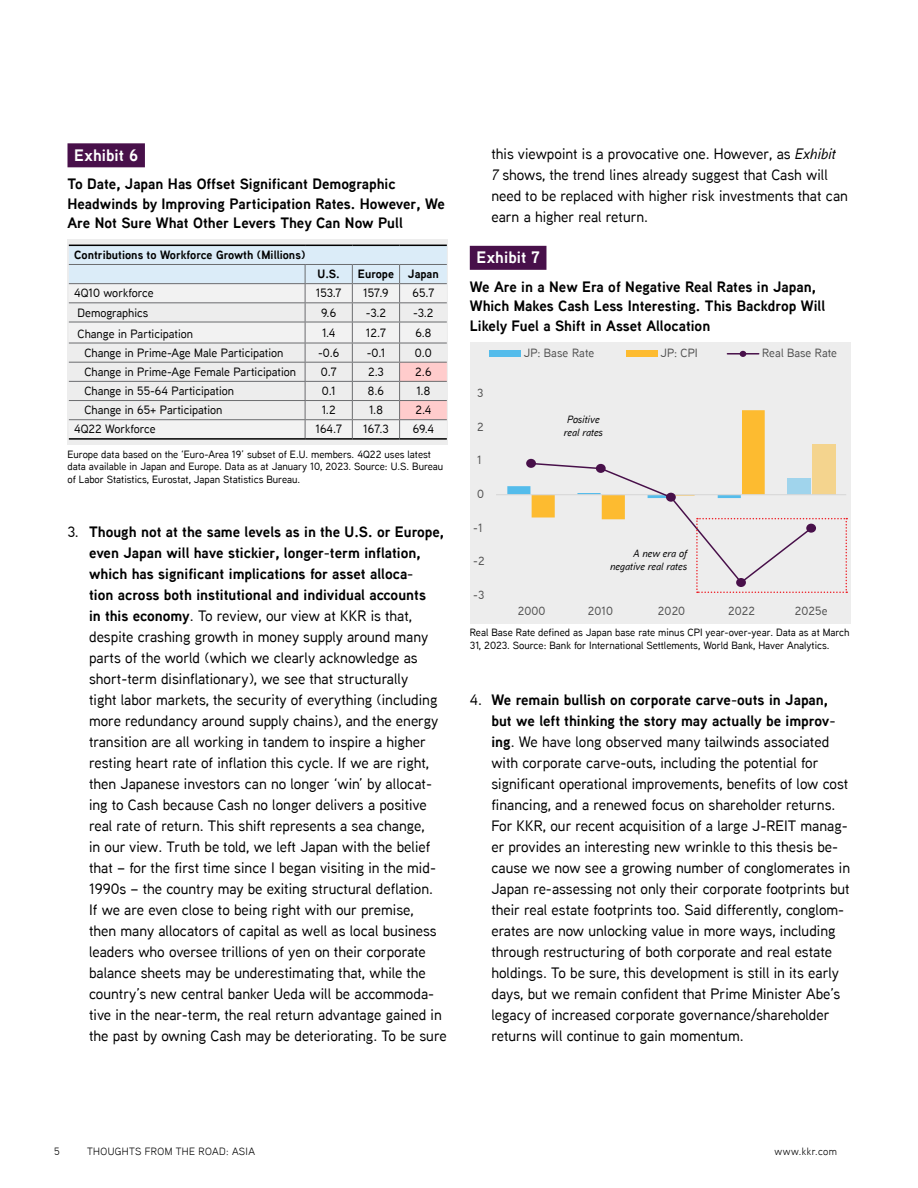
<style>
.page{position:relative;width:918px;height:1188px;background:#fff}
.page>*{position:absolute;margin:0;border:0;box-sizing:border-box;transform-origin:0 0}
.t1{font:700 16.5px "Aaux Next";letter-spacing:.01em;color:#fff}
.t2{font:500 15px/21px "Aaux Next";color:#000}
.t3{font:700 15px/19.5px "Aaux Next";color:#000}
.t4{font:500 12px "Aaux Next";color:#000}
.t5{font:700 12px "Aaux Next";color:#000}
.t6{font:500 11.85px "Aaux Next";letter-spacing:.01em;color:#505050}
.t7{font:500 10.5px/12.6px "Aaux Next";color:#000}
.t8{font:italic 500 10.5px/12.6px "Aaux Next";color:#000001;text-align:center}
.t9{font:10.5px "Aaux Next";letter-spacing:.04em;color:#000}
.s1{font-weight:700}
.s2{font-style:italic}
</style>
<div class="page">
<div style="left:68px;top:239px;width:380px;height:206px;background:#ededed"></div>
<div style="left:68px;top:143px;width:77px;height:24px;background:#48104a"></div>
<hr style="left:69px;top:438px;width:236px;height:2px;background:#000">
<hr style="left:305px;top:438px;width:47px;height:2px;background:#000">
<hr style="left:352px;top:438px;width:48px;height:2px;background:#000">
<hr style="left:400px;top:438px;width:47px;height:2px;background:#000">
<svg style="left:69px;top:245px;width:378px;height:193px"></svg>
<div style="left:470px;top:342px;width:380px;height:282px;background:#ededed"></div>
<div style="left:470px;top:246px;width:76px;height:24px;background:#48104a"></div>
<hr style="left:496px;top:494px;width:350px;height:1px;background:#d8d8d8">
<div style="left:489px;top:350px;width:32px;height:7px;background:#54bceb"></div>
<div style="left:626px;top:350px;width:31px;height:7px;background:#fdbb30"></div>
<hr style="left:727px;top:353px;width:32px;height:2px;background:#48104a">
<svg style="left:740px;top:351px;width:6px;height:6px"></svg>
<svg style="left:507px;top:410px;width:340px;height:183px"></svg>
<p class="t1" style="left:74px;top:144px;width:66px">Exhibit 6</p>
<p class="t3" style="left:68px;top:174px;width:379px">To Date, Japan Has Offset Significant Demographic<br>Headwinds by Improving Participation Rates. However, We<br>Are Not Sure What Other Levers They Can Now Pull</p>
<p class="t5" style="left:74px;top:246px;width:233px">Contributions to Workforce Growth (Millions)</p>
<p class="t5" style="left:318px;top:266px;width:24px">U.S.</p>
<p class="t5" style="left:358px;top:266px;width:82px">Europe Japan</p>
<p class="t4" style="left:74px;top:285px;width:81px">4Q10 workforce</p>
<p class="t4" style="left:316px;top:285px;width:27px">153.7</p>
<p class="t4" style="left:363px;top:285px;width:27px">157.9</p>
<p class="t4" style="left:412px;top:285px;width:23px">65.7</p>
<p class="t4" style="left:78px;top:304px;width:72px">Demographics</p>
<p class="t4" style="left:321px;top:304px;width:17px">9.6</p>
<p class="t4" style="left:366px;top:304px;width:22px">-3.2</p>
<p class="t4" style="left:413px;top:304px;width:22px">-3.2</p>
<p class="t4" style="left:78px;top:325px;width:117px">Change in Participation</p>
<p class="t4" style="left:322px;top:324px;width:15px">1.4</p>
<p class="t4" style="left:366px;top:324px;width:22px">12.7</p>
<p class="t4" style="left:415px;top:324px;width:18px">6.8</p>
<p class="t4" style="left:84px;top:344px;width:200px">Change in Prime-Age Male Participation</p>
<p class="t4" style="left:318px;top:344px;width:23px">-0.6</p>
<p class="t4" style="left:367px;top:344px;width:20px">-0.1</p>
<p class="t4" style="left:415px;top:344px;width:19px">0.0</p>
<p class="t4" style="left:84px;top:364px;width:213px">Change in Prime-Age Female Participation</p>
<p class="t4" style="left:321px;top:364px;width:17px">0.7</p>
<p class="t4" style="left:368px;top:364px;width:17px">2.3</p>
<p class="t4" style="left:415px;top:364px;width:18px">2.6</p>
<p class="t4" style="left:84px;top:383px;width:151px">Change in 55-64 Participation</p>
<p class="t4" style="left:322px;top:383px;width:15px">0.1</p>
<p class="t4" style="left:368px;top:383px;width:18px">8.6</p>
<p class="t4" style="left:417px;top:383px;width:15px">1.8</p>
<p class="t4" style="left:84px;top:402px;width:139px">Change in 65+ Participation</p>
<p class="t4" style="left:322px;top:402px;width:15px">1.2</p>
<p class="t4" style="left:369px;top:402px;width:15px">1.8</p>
<p class="t4" style="left:415px;top:402px;width:17px">2.4</p>
<p class="t4" style="left:74px;top:421px;width:83px">4Q22 Workforce</p>
<p class="t4" style="left:315px;top:421px;width:28px">164.7</p>
<p class="t4" style="left:363px;top:421px;width:27px">167.3</p>
<p class="t4" style="left:413px;top:421px;width:23px">69.4</p>
<p class="t7" style="left:68px;top:447px;width:377px">Europe data based on the ‘Euro-Area 19’ subset of E.U. members. 4Q22 uses latest data available in Japan and Europe. Data as at January 10, 2023. Source: U.S. Bureau of Labor Statistics, Eurostat, Japan Statistics Bureau.</p>
<p class="t2" style="left:89px;top:521px;width:359px;text-indent:-22px">3. <span class="s1">Though not at the same levels as in the U.S. or Europe, even Japan will have stickier, longer-term inflation, which has significant implications for asset alloca-<br>tion across both institutional and individual accounts<br>in this economy</span>. To review, our view at KKR is that, despite crashing growth in money supply around many parts of the world (which we clearly acknowledge as short-term disinflationary), we see that structurally<br>tight labor markets, the security of everything (including more redundancy around supply chains), and the energy transition are all working in tandem to inspire a higher resting heart rate of inflation this cycle. If we are right, then Japanese investors can no longer ‘win’ by allocat&shy;ing to Cash because Cash no longer delivers a positive real rate of return. This shift represents a sea change,<br>in our view. Truth be told, we left Japan with the belief that – for the first time since I began visiting in the mid-1990s – the country may be exiting structural deflation.<br>If we are even close to being right with our premise,<br>then many allocators of capital as well as local business leaders who oversee trillions of yen on their corporate balance sheets may be underestimating that, while the country’s new central banker Ueda will be accommoda&shy;tive in the near-term, the real return advantage gained in the past by owning Cash may be deteriorating. To be sure</p>
<p class="t2" style="left:491px;top:143px;width:358px">this viewpoint is a provocative one. However, as <span class="s2">Exhibit<br>7</span> shows, the trend lines already suggest that Cash will need to be replaced with higher risk investments that can earn a higher real return.</p>
<p class="t1" style="left:477px;top:246px;width:65px">Exhibit 7</p>
<p class="t3" style="left:470px;top:277px;width:357px">We Are in a New Era of Negative Real Rates in Japan,<br>Which Makes Cash Less Interesting. This Backdrop Will<br>Likely Fuel a Shift in Asset Allocation</p>
<p class="t6" style="left:477px;top:385px;width:8px">3</p>
<p class="t6" style="left:477px;top:418px;width:8px">2</p>
<p class="t6" style="left:477px;top:452px;width:6px">1</p>
<p class="t6" style="left:477px;top:486px;width:8px">0</p>
<p class="t6" style="left:473px;top:520px;width:11px">-1</p>
<p class="t6" style="left:473px;top:553px;width:13px">-2</p>
<p class="t6" style="left:473px;top:587px;width:13px">-3</p>
<p class="t6" style="left:524px;top:345px;width:72px">JP: Base Rate</p>
<p class="t6" style="left:661px;top:345px;width:39px">JP: CPI</p>
<p class="t6" style="left:762px;top:345px;width:77px">Real Base Rate</p>
<p class="t8" style="left:564px;top:413px;width:41px">Positive real rates</p>
<p class="t8" style="left:610px;top:547px;width:78px;text-align:right">A new era of negative real rates</p>
<p class="t6" style="left:518px;top:603px;width:29px">2000</p>
<p class="t6" style="left:588px;top:603px;width:27px">2010</p>
<p class="t6" style="left:658px;top:603px;width:29px">2020</p>
<p class="t6" style="left:728px;top:603px;width:28px">2022</p>
<p class="t6" style="left:795px;top:603px;width:34px">2025e</p>
<p class="t7" style="left:470px;top:626px;width:381px">Real Base Rate defined as Japan base rate minus CPI year-over-year. Data as at March<br>31, 2023. Source: Bank for International Settlements, World Bank, Haver Analytics.</p>
<p class="t2" style="left:491px;top:689px;width:360px;text-indent:-22px">4. <span class="s1">We remain bullish on corporate carve-outs in Japan, but we left thinking the story may actually be improv&shy;ing</span>. We have long observed many tailwinds associated with corporate carve-outs, including the potential for significant operational improvements, benefits of low cost financing, and a renewed focus on shareholder returns.<br>For KKR, our recent acquisition of a large J-REIT manag&shy;er provides an interesting new wrinkle to this thesis be&shy;cause we now see a growing number of conglomerates in Japan re-assessing not only their corporate footprints but their real estate footprints too. Said differently, conglom&shy;erates are now unlocking value in more ways, including through restructuring of both corporate and real estate holdings. To be sure, this development is still in its early days, but we remain confident that Prime Minister Abe’s legacy of increased corporate governance/shareholder returns will continue to gain momentum.</p>
<p class="t9" style="left:54px;top:1144px;width:7px">5</p>
<p class="t9" style="left:87px;top:1144px;width:170px">THOUGHTS FROM THE ROAD: ASIA</p>
<p class="t9" style="left:774px;top:1144px;width:64px">www.kkr.com</p>
</div>
